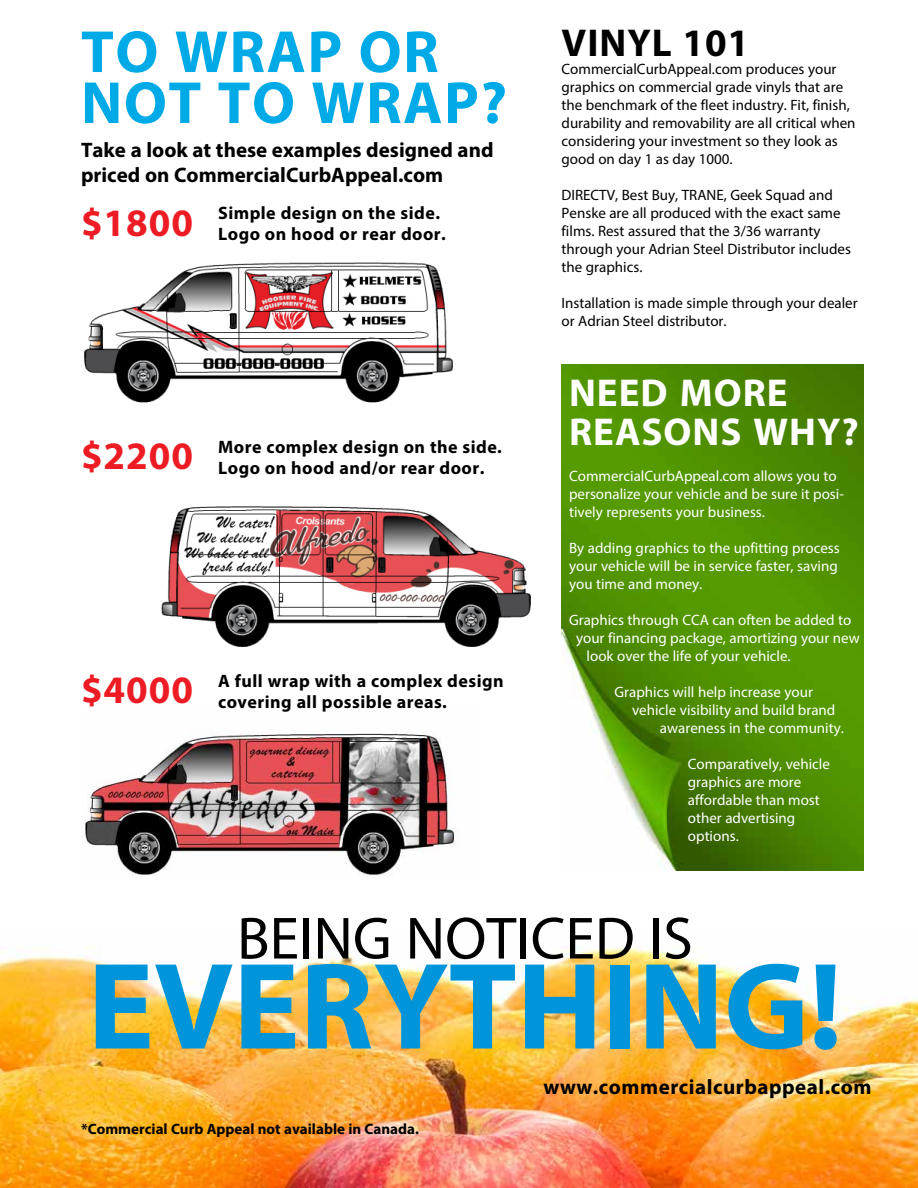
<style>
.page{position:relative;width:918px;height:1188px;background:#fff}
.page>*{position:absolute;margin:0;border:0;box-sizing:border-box;transform-origin:0 0}
.t1{font:700 124.5px "Myriad Pro";color:#0095da}
.t2{font:700 60px/51px "Myriad Pro";letter-spacing:.025em;color:#00aae7}
.t3{font:60px "Myriad Pro";color:#000}
.t4{font:700 39px/39px "Myriad Pro";letter-spacing:.025em;color:#fff}
.t5{font:700 39px "Myriad Pro";letter-spacing:.025em;color:#ed1c24}
.t6{font:700 39px "Myriad Pro";letter-spacing:.025em;color:#000}
.t7{font:700 21px/25.2px "Myriad Pro";color:#000}
.t8{font:700 21px "Myriad Pro";letter-spacing:.025em;color:#000}
.t9{font:700 18px/21px "Myriad Pro";letter-spacing:.025em;color:#000}
.t10{font:15px/18px "Myriad Pro";color:#fff}
.t11{font:15px/18px "Myriad Pro";color:#000}
.t12{font:700 15px "Myriad Pro";color:#000}
</style>
<div class="page">
<img style="left:0;top:946px;width:918px;height:242px">
<img style="left:562px;top:365px;width:302px;height:506px">
<img style="left:84px;top:262px;width:369px;height:141px">
<img style="left:161px;top:506px;width:370px;height:141px">
<img style="left:84px;top:731px;width:370px;height:145px">
<h2 class="t2" style="left:81px;top:24px;width:428px">TO WRAP OR<br>NOT TO WRAP?</h2>
<h3 class="t7" style="left:81px;top:136px;width:414px">Take a look at these examples designed and priced on CommercialCurbAppeal.com</h3>
<h3 class="t5" style="left:81px;top:197px;width:114px">$1800</h3>
<p class="t9" style="left:218px;top:202px;width:229px">Simple design on the side.<br>Logo on hood or rear door.</p>
<h3 class="t5" style="left:81px;top:430px;width:114px">$2200</h3>
<p class="t9" style="left:218px;top:436px;width:285px">More complex design on the side.<br>Logo on hood and/or rear door.</p>
<h3 class="t5" style="left:81px;top:664px;width:114px">$4000</h3>
<p class="t9" style="left:218px;top:670px;width:287px">A full wrap with a complex design covering all possible areas.</p>
<h3 class="t6" style="left:562px;top:18px;width:189px">VINYL 101</h3>
<p class="t11" style="left:562px;top:60px;width:295px">CommercialCurbAppeal.com produces your graphics on commercial grade vinyls that are the benchmark of the fleet industry. Fit, finish, durability and removability are all critical when considering your investment so they look as good on day 1 as day 1000.</p>
<p class="t11" style="left:562px;top:186px;width:291px">DIRECTV, Best Buy, TRANE, Geek Squad and Penske are all produced with the exact same films. Rest assured that the 3/36 warranty through your Adrian Steel Distributor includes the graphics.</p>
<p class="t11" style="left:562px;top:294px;width:298px">Installation is made simple through your dealer or Adrian Steel distributor.</p>
<h3 class="t4" style="left:569px;top:372px;width:291px">NEED MORE<br>REASONS WHY?</h3>
<p class="t10" style="left:569px;top:467px;width:276px">CommercialCurbAppeal.com allows you to personalize your vehicle and be sure it posi&shy;tively represents your business.</p>
<p class="t10" style="left:569px;top:539px;width:272px">By adding graphics to the upfitting process your vehicle will be in service faster, saving you time and money.</p>
<p class="t10" style="left:569px;top:611px;width:284px">Graphics through CCA can often be added to</p>
<p class="t10" style="left:576px;top:629px;width:285px">your financing package, amortizing your new</p>
<p class="t10" style="left:587px;top:647px;width:206px">look over the life of your vehicle.</p>
<p class="t10" style="left:615px;top:683px;width:200px">Graphics will help increase your</p>
<p class="t10" style="left:632px;top:701px;width:205px">vehicle visibility and build brand</p>
<p class="t10" style="left:660px;top:719px;width:185px">awareness in the community.</p>
<p class="t10" style="left:688px;top:755px;width:144px">Comparatively, vehicle graphics are more affordable than most other advertising options.</p>
<h2 class="t3" style="left:237px;top:901px;width:457px">BEING NOTICED IS</h2>
<h1 class="t1" style="left:88px;top:925px;width:756px">EVERYTHING!</h1>
<p class="t12" style="left:81px;top:1119px;width:339px">*Commercial Curb Appeal not available in Canada.</p>
<h3 class="t8" style="left:544px;top:1074px;width:329px">www.commercialcurbappeal.com</h3>
</div>
